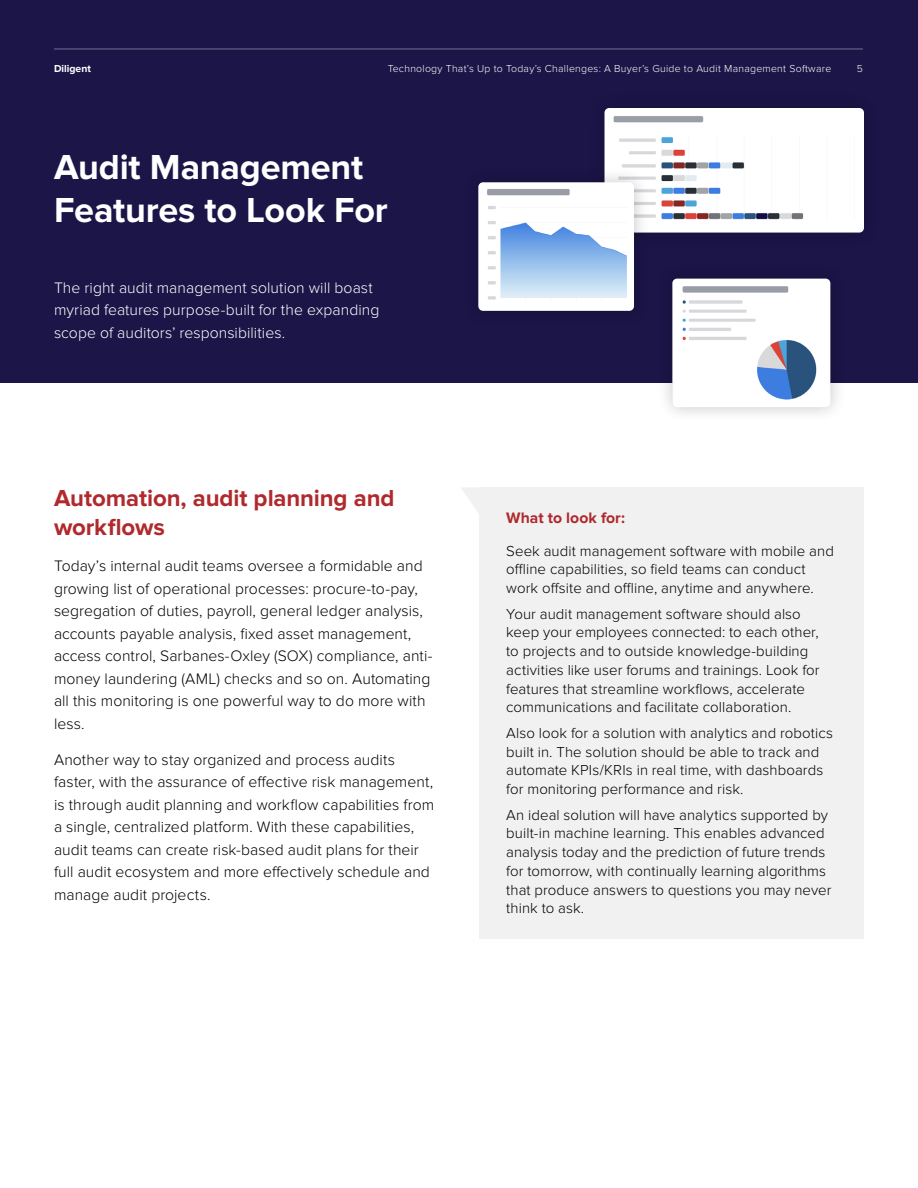
<style>
.page{position:relative;width:918px;height:1188px;background:#fff}
.page>*{position:absolute;margin:0;border:0;box-sizing:border-box;transform-origin:0 0}
.t1{font:700 36px/43.2px "Proxima Nova";letter-spacing:-.005em;color:#fff}
.t2{font:700 24px/28.8px "Proxima Nova";letter-spacing:-.005em;color:#b0292d}
.t3{font:300 15.75px/22.5px "Proxima Nova";letter-spacing:.005em;color:#000}
.t4{font:300 15.75px/22.5px "Proxima Nova";letter-spacing:.005em;color:#fff}
.t5{font:700 15.75px "Proxima Nova";letter-spacing:.005em;color:#af282c}
.t6{font:300 15px/18.8px "Proxima Nova";letter-spacing:.005em;color:#000}
.t7{font:300 10.5px "Proxima Nova";letter-spacing:.025em;color:#fff}
.t8{font:700 10.5px "Proxima Nova";color:#fff}
</style>
<div class="page">
<div style="left:479px;top:487px;width:385px;height:452px;background:#f1f1f2"></div>
<div style="left:0;top:0;width:918px;height:382px;background:#1b1548"></div>
<hr style="left:54px;top:49px;width:809px;height:1px;background:#fff">
<img style="left:604px;top:108px;width:260px;height:125px">
<div style="left:462px;top:166px;width:188px;height:161px;background:#000;opacity:.23"></div>
<img style="left:478px;top:182px;width:156px;height:129px">
<div style="left:656px;top:262px;width:191px;height:161px;background:#000;opacity:.23"></div>
<img style="left:672px;top:279px;width:158px;height:128px">
<svg style="left:462px;top:488px;width:17px;height:25px"></svg>
<p class="t8" style="left:54px;top:62px;width:39px">Diligent</p>
<p class="t7" style="left:388px;top:62px;width:445px">Technology That’s Up to Today’s Challenges: A Buyer’s Guide to Audit Management Software</p>
<p class="t7" style="left:857px;top:62px;width:8px">5</p>
<h1 class="t1" style="left:54px;top:146px;width:335px">Audit Management<br>Features to Look For</h1>
<p class="t4" style="left:54px;top:276px;width:327px">The right audit management solution will boast myriad features purpose-built for the expanding scope of auditors’ responsibilities.</p>
<h2 class="t2" style="left:54px;top:485px;width:342px">Automation, audit planning and workflows</h2>
<p class="t3" style="left:54px;top:555px;width:380px">Today’s internal audit teams oversee a formidable and growing list of operational processes: procure-to-pay, segregation of duties, payroll, general ledger analysis, accounts payable analysis, fixed asset management, access control, Sarbanes-Oxley (SOX) compliance, anti&shy;money laundering (AML) checks and so on. Automating all this monitoring is one powerful way to do more with less.</p>
<p class="t3" style="left:54px;top:748px;width:382px">Another way to stay organized and process audits faster, with the assurance of effective risk management, is through audit planning and workflow capabilities from a single, centralized platform. With these capabilities, audit teams can create risk-based audit plans for their full audit ecosystem and more effectively schedule and manage audit projects.</p>
<p class="t5" style="left:506px;top:509px;width:120px">What to look for:</p>
<p class="t6" style="left:506px;top:541px;width:329px">Seek audit management software with mobile and offline capabilities, so field teams can conduct work offsite and offline, anytime and anywhere.</p>
<p class="t6" style="left:506px;top:604px;width:315px">Your audit management software should also keep your employees connected: to each other, to projects and to outside knowledge-building activities like user forums and trainings. Look for features that streamline workflows, accelerate communications and facilitate collaboration.</p>
<p class="t6" style="left:506px;top:724px;width:328px">Also look for a solution with analytics and robotics built in. The solution should be able to track and automate KPIs/KRIs in real time, with dashboards for monitoring performance and risk.</p>
<p class="t6" style="left:506px;top:805px;width:327px">An ideal solution will have analytics supported by built-in machine learning. This enables advanced analysis today and the prediction of future trends for tomorrow, with continually learning algorithms that produce answers to questions you may never think to ask.</p>
</div>
